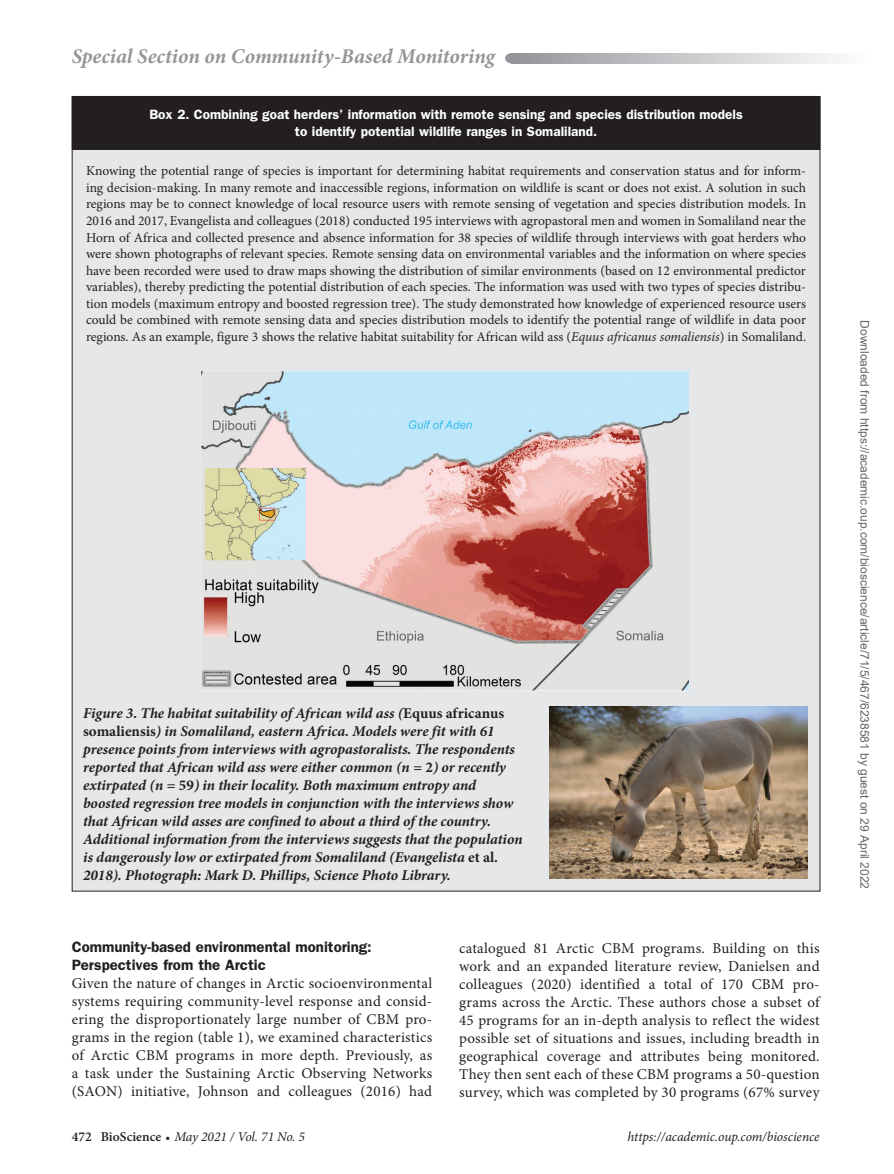
<style>
.page{position:relative;width:894px;height:1174px;background:#fff}
.page>*{position:absolute;margin:0;border:0;box-sizing:border-box;transform-origin:0 0}
.t1{font:italic 700 21px "Minion Pro";letter-spacing:-.005em;color:#939598}
.ParaFL{font:15px/18px "Minion Pro";letter-spacing:.015em;color:#231f20;text-align:justify}
.FigCaption{font:italic 700 15px/18px "Minion Pro";letter-spacing:-.005em;color:#231f20}
.t2{font:600 15px/18px "ITC Franklin Gothic Std";color:#231f20}
.BoxParaFL{font:13.5px/16.5px "Minion Pro";letter-spacing:-.005em;color:#231f20;text-align:justify}
.BoxHead{font:600 13.5px/16.5px "ITC Franklin Gothic Std";color:#fff;text-align:center}
.t3{font:italic 13.5px "Minion Pro";letter-spacing:-.005em;color:#231f20}
.t4{font:12px "Arial";color:#666}
.s1{font-style:italic}
.s2{font-style:normal}
.s3{font-weight:600;font-style:normal}
.s4{font-weight:600;font-style:normal;font-size:12px}
</style>
<div class="page">
<svg style="left:514px;top:53px;width:321px;height:11px"></svg>
<div style="left:505px;top:53px;width:13px;height:11px;background:#939598;border-radius:50%"></div>
<div style="left:72px;top:97px;width:747px;height:794px;background:#e6e7e9"></div>
<div style="left:72px;top:96px;width:747px;height:54px;background:#231f20"></div>
<img style="left:202px;top:371px;width:486px;height:319px">
<img style="left:549px;top:707px;width:257px;height:172px">
<h1 class="t1" style="left:72px;top:41px;width:424px">Special Section on Community-Based Monitoring</h1>
<p class="BoxHead" style="left:149px;top:106px;width:594px">Box 2. Combining goat herders’ information with remote sensing and species distribution models to identify potential wildlife ranges in Somaliland.</p>
<p class="BoxParaFL" style="left:86px;top:163px;width:721px">Knowing the potential range of species is important for determining habitat requirements and conservation status and for inform&shy;ing decision-making. In many remote and inaccessible regions, information on wildlife is scant or does not exist. A solution in such regions may be to connect knowledge of local resource users with remote sensing of vegetation and species distribution models. In 2016 and 2017, Evangelista and colleagues (2018) conducted 195 interviews with agropastoral men and women in Somaliland near the Horn of Africa and collected presence and absence information for 38 species of wildlife through interviews with goat herders who were shown photographs of relevant species. Remote sensing data on environmental variables and the information on where species have been recorded were used to draw maps showing the distribution of similar environments (based on 12 environmental predictor variables), thereby predicting the potential distribution of each species. The information was used with two types of species distribu&shy;tion models (maximum entropy and boosted regression tree). The study demonstrated how knowledge of experienced resource users could be combined with remote sensing data and species distribution models to identify the potential range of wildlife in data poor regions. As an example, figure 3 shows the relative habitat suitability for African wild ass (<span class="s1">Equus africanus somaliensis</span>) in Somaliland.</p>
<p class="FigCaption" style="left:83px;top:703px;width:441px">Figure 3. The habitat suitability of African wild ass (<span class="s2">Equus africanus somaliensis</span>) in Somaliland, eastern Africa. Models were fit with 61 presence points from interviews with agropastoralists. The respondents reported that African wild ass were either common (n = <span class="s2">2</span>) or recently extirpated (n = <span class="s2">59</span>) in their locality. Both maximum entropy and boosted regression tree models in conjunction with the interviews show that African wild asses are confined to about a third of the country.<br>Additional information from the interviews suggests that the population is dangerously low or extirpated from Somaliland (Evangelista <span class="s2">et al.<br></span>2018). Photograph: Mark D. Phillips, Science Photo Library.</p>
<h1 class="t2" style="left:72px;top:938px;width:301px">Community-based environmental monitoring:<br>Perspectives from the Arctic</h1>
<p class="ParaFL" style="left:72px;top:974px;width:362px">Given the nature of changes in Arctic socioenvironmental systems requiring community-level response and consid&shy;ering the disproportionately large number of CBM pro&shy;grams in the region (table 1), we examined characteristics of Arctic CBM programs in more depth. Previously, as a task under the Sustaining Arctic Observing Networks (SAON) initiative, Johnson and colleagues (2016) had</p>
<p class="ParaFL" style="left:459px;top:939px;width:362px">catalogued 81 Arctic CBM programs. Building on this work and an expanded literature review, Danielsen and colleagues (2020) identified a total of 170 CBM pro&shy;grams across the Arctic. These authors chose a subset of 45 programs for an in-depth analysis to reflect the widest possible set of situations and issues, including breadth in geographical coverage and attributes being monitored.<br>They then sent each of these CBM programs a 50-question survey, which was completed by 30 programs (67% survey</p>
<p class="t3" style="left:72px;top:1127px;width:234px"><span class="s3">472 BioScience</span> <span class="s4">•</span> May 2021 / Vol. 71 No. 5</p>
<p class="t3" style="left:627px;top:1127px;width:193px">https://academic.oup.com/bioscience</p>
<p class="t4" style="left:868px;top:320px;width:570px;rotate:90deg">Downloaded from https://academic.oup.com/bioscience/article/71/5/467/6238581 by guest on 29 April 2022</p>
</div>
